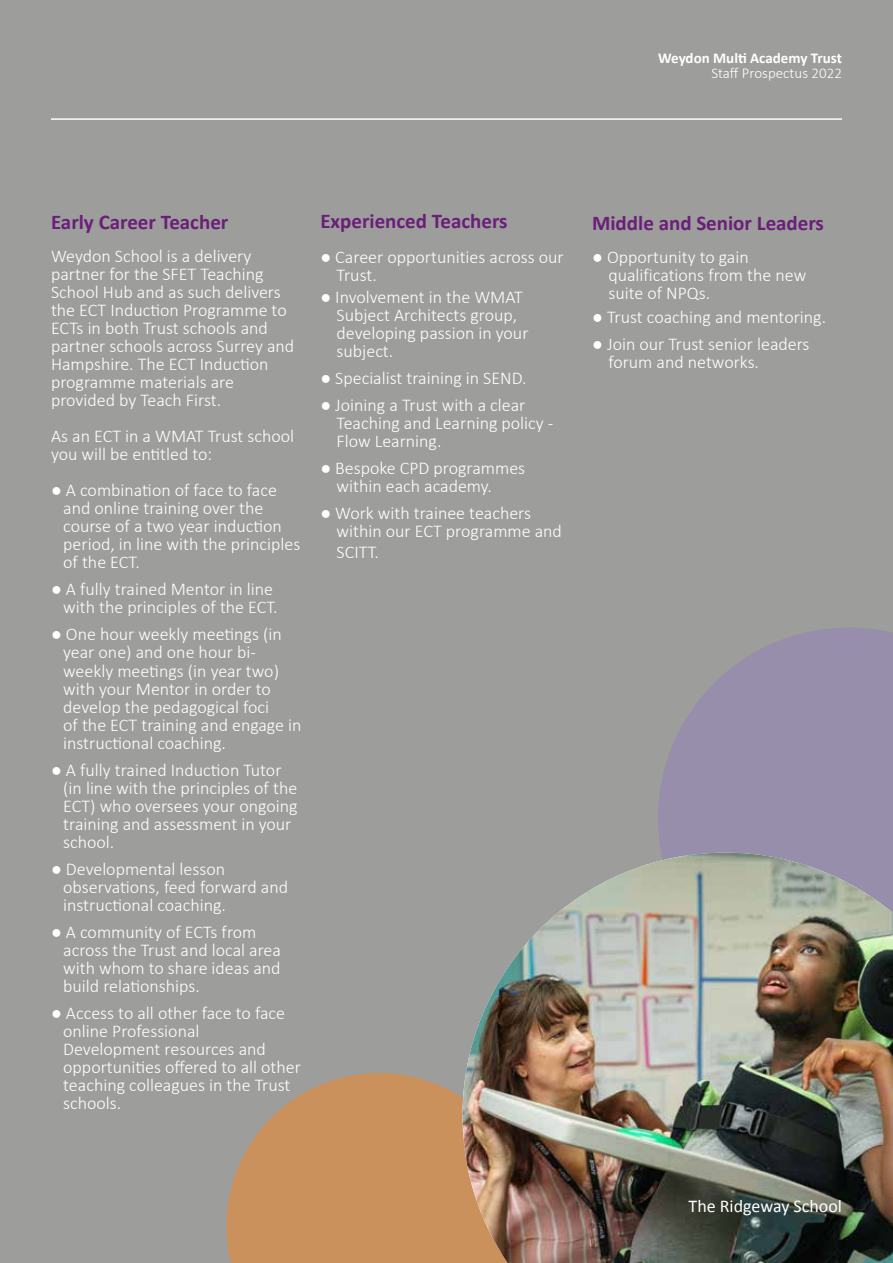
<style>
.page{position:relative;width:893px;height:1263px;background:#9d9d9c}
.page>*{position:absolute;margin:0;border:0;box-sizing:border-box;transform-origin:0 0}
.t1{font:700 21px "Calibri";color:#6a1f79}
.t2{font:300 18px/18px "Calibri";color:#fff}
.t3{font:18px "Calibri";color:#fff}
.t4{font:700 15px "Calibri";color:#fff}
.t5{font:300 15px "Calibri";color:#fff}
.s1{font-weight:700}
</style>
<div class="page">
<hr style="left:51px;top:118px;width:791px;height:2px;background:#fff">
<svg style="left:658px;top:628px;width:235px;height:225px;fill:#968eab"></svg>
<svg style="left:226px;top:1073px;width:236px;height:190px;background:#c49264"></svg>
<img style="left:462px;top:853px;width:431px;height:410px">
<p class="t4" style="left:658px;top:48px;width:185px">Weydon Multi Academy Trust</p>
<p class="t5" style="left:711px;top:64px;width:132px">Staff Prospectus 2022</p>
<p class="t1" style="left:51px;top:209px;width:179px">Early Career Teacher</p>
<p class="t2" style="left:51px;top:247px;width:245px">Weydon School is a delivery partner for the SFET Teaching<br>School Hub and as such delivers the ECT Induction Programme to<br>ECTs in both Trust schools and partner schools across Surrey and<br>Hampshire. The ECT Induction programme materials are provided by Teach First.</p>
<p class="t2" style="left:51px;top:427px;width:245px">As an ECT in a WMAT Trust school you will be entitled to:</p>
<p class="t2" style="left:63px;top:481px;width:239px;text-indent:-12px"><span class="s1">●</span> A combination of face to face and online training over the course of a two year induction period, in line with the principles of the ECT.</p>
<p class="t2" style="left:51px;top:580px;width:228px;text-align:right"><span class="s1">●</span> A fully trained Mentor in line with the principles of the ECT.</p>
<p class="t2" style="left:63px;top:625px;width:240px;text-indent:-12px"><span class="s1">●</span> One hour weekly meetings (in year one) and one hour bi&shy;weekly meetings (in year two) with your Mentor in order to develop the pedagogical foci<br>of the ECT training and engage in instructional coaching.</p>
<p class="t2" style="left:63px;top:760px;width:236px;text-indent:-12px"><span class="s1">●</span> A fully trained Induction Tutor (in line with the principles of the<br>ECT) who oversees your ongoing training and assessment in your school.</p>
<p class="t2" style="left:63px;top:859px;width:226px;text-indent:-12px"><span class="s1">●</span> Developmental lesson observations, feed forward and instructional coaching.</p>
<p class="t2" style="left:63px;top:922px;width:219px;text-indent:-12px"><span class="s1">●</span> A community of ECTs from across the Trust and local area with whom to share ideas and build relationships.</p>
<p class="t2" style="left:63px;top:1003px;width:239px;text-indent:-12px"><span class="s1">●</span> Access to all other face to face online Professional<br>Development resources and opportunities offered to all other teaching colleagues in the Trust schools.</p>
<p class="t1" style="left:320px;top:208px;width:189px">Experienced Teachers</p>
<p class="t2" style="left:337px;top:247px;width:229px;text-indent:-16px"><span class="s1">●</span> Career opportunities across our<br>Trust.</p>
<p class="t2" style="left:337px;top:288px;width:193px;text-indent:-16px"><span class="s1">●</span> Involvement in the WMAT<br>Subject Architects group, developing passion in your subject.</p>
<p class="t2" style="left:320px;top:369px;width:208px"><span class="s1">●</span> Specialist training in SEND.</p>
<p class="t2" style="left:337px;top:396px;width:218px;text-indent:-16px"><span class="s1">●</span> Joining a Trust with a clear<br>Teaching and Learning policy -<br>Flow Learning.</p>
<p class="t2" style="left:337px;top:459px;width:190px;text-indent:-16px"><span class="s1">●</span> Bespoke CPD programmes within each academy.</p>
<p class="t2" style="left:337px;top:504px;width:227px;text-indent:-16px"><span class="s1">●</span> Work with trainee teachers within our ECT programme and</p>
<p class="t2" style="left:337px;top:543px;width:44px">SCITT.</p>
<p class="t1" style="left:592px;top:209px;width:233px">Middle and Senior Leaders</p>
<p class="t2" style="left:608px;top:247px;width:199px;text-indent:-16px"><span class="s1">●</span> Opportunity to gain qualifications from the new suite of NPQs.</p>
<p class="t2" style="left:592px;top:307px;width:235px"><span class="s1">●</span> Trust coaching and mentoring.</p>
<p class="t2" style="left:608px;top:334px;width:203px;text-indent:-16px"><span class="s1">●</span> Join our Trust senior leaders forum and networks.</p>
<p class="t3" style="left:689px;top:1195px;width:155px">The Ridgeway School</p>
</div>
